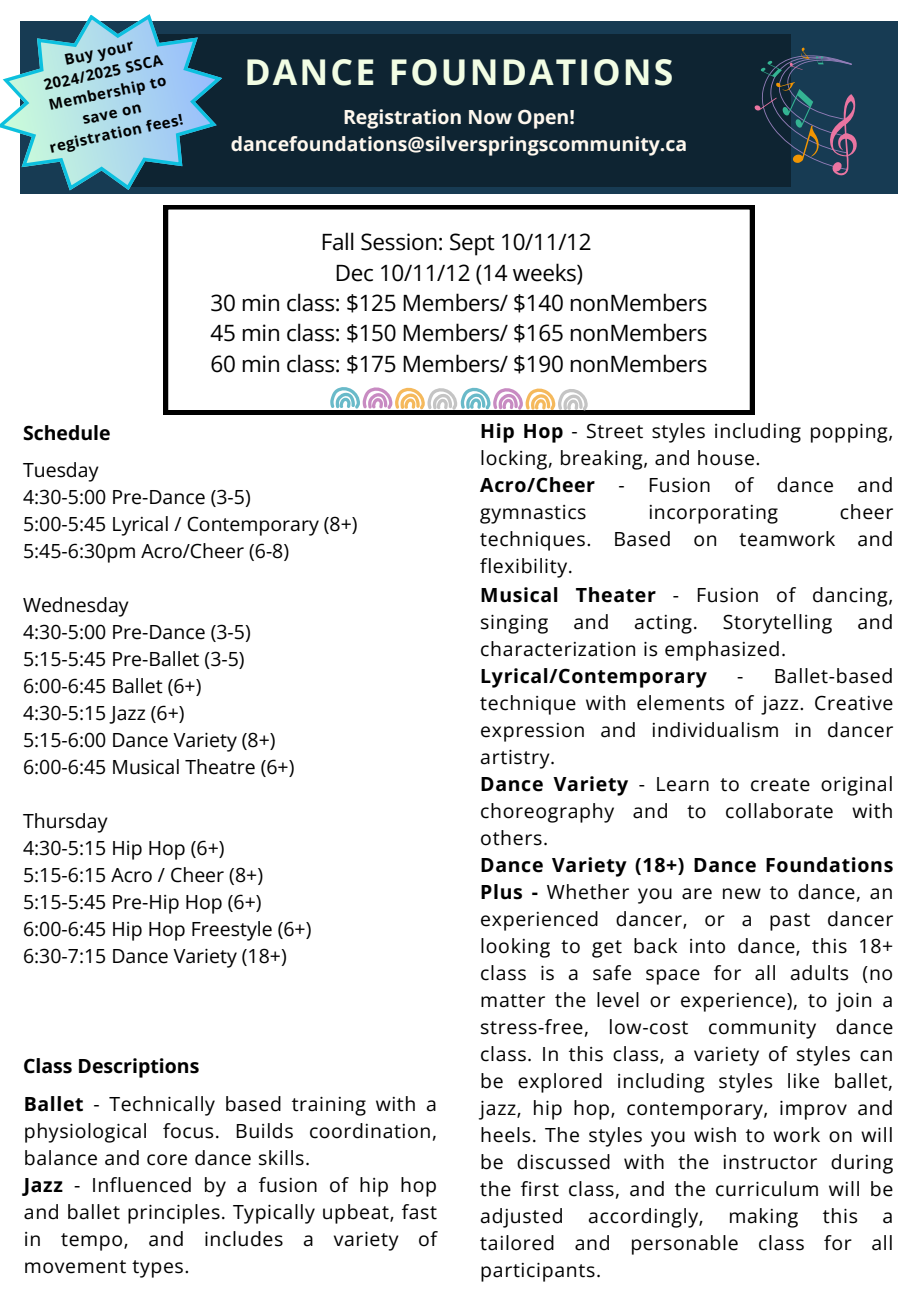
<style>
.page{position:relative;width:918px;height:1296px;background:#fff}
.page>*{position:absolute;margin:0;border:0;box-sizing:border-box;transform-origin:0 0}
.t1{font:700 35.55px "Open Sans";letter-spacing:.06em;color:#f2fde4}
.t2{font:22.5px/30.3px "Open Sans";letter-spacing:-.015em;color:#000;text-align:center}
.t3{font:19.5px/27px "Open Sans";letter-spacing:.035em;color:#000}
.t4{font:19.5px/27px "Open Sans";color:#000}
.t5{font:700 19.5px/27px "Open Sans";color:#fff8ee;text-align:center}
.t6{font:700 19.5px "Open Sans";color:#000}
.t7{font:700 15px/20.7px "Open Sans";color:#000;text-align:center}
.s1{font-weight:700}
</style>
<div class="page">
<div style="left:20px;top:22px;width:878px;height:172px;background:#173b53"></div>
<div style="left:126px;top:34px;width:665px;height:153px;background:#0e2432"></div>
<svg style="left:0;top:14px;width:222px;height:176px"></svg>
<svg style="left:164px;top:205px;width:590px;height:209px"></svg>
<svg style="left:330px;top:386px;width:258px;height:25px"></svg>
<svg style="left:754px;top:47px;width:103px;height:129px"></svg>
<h4 class="t7" style="left:30px;top:56px;width:138px;rotate:-12deg">Buy your<br>2024/2025 SSCA<br>Membership to save on registration fees!</h4>
<p class="t1" style="left:245px;top:47px;width:430px">DANCE FOUNDATIONS</p>
<h4 class="t5" style="left:231px;top:102px;width:458px">Registration Now Open! dancefoundations@silverspringscommunity.ca</h4>
<p class="t2" style="left:210px;top:226px;width:499px">Fall Session: Sept 10/11/12<br>Dec 10/11/12 (14 weeks)<br>30 min class: $125 Members/ $140 nonMembers 45 min class: $150 Members/ $165 nonMembers 60 min class: $175 Members/ $190 nonMembers</p>
<h2 class="t6" style="left:23px;top:420px;width:89px">Schedule</h2>
<p class="t3" style="left:480px;top:417px;width:415px"><span class="s1">Hip Hop</span> - Street styles including popping, locking, breaking, and house.<br><span class="s1">Acro/Cheer</span> - Fusion of dance and gymnastics</p>
<h1 class="t4" style="left:23px;top:456px;width:336px">Tuesday<br>4:30-5:00 Pre-Dance (3-5)<br>5:00-5:45 Lyrical / Contemporary (8+)<br>5:45-6:30pm Acro/Cheer (6-8)</h1>
<h3 class="t4" style="left:23px;top:591px;width:273px">Wednesday<br>4:30-5:00 Pre-Dance (3-5)<br>5:15-5:45 Pre-Ballet (3-5)<br>6:00-6:45 Ballet (6+)<br>4:30-5:15 Jazz (6+)<br>5:15-6:00 Dance Variety (8+)<br>6:00-6:45 Musical Theatre (6+)</h3>
<p class="t4" style="left:23px;top:807px;width:290px">Thursday<br>4:30-5:15 Hip Hop (6+)<br>5:15-6:15 Acro / Cheer (8+)<br>5:15-5:45 Pre-Hip Hop (6+)<br>6:00-6:45 Hip Hop Freestyle (6+)<br>6:30-7:15 Dance Variety (18+)</p>
<p class="t3" style="left:480px;top:498px;width:415px;text-align:justify;text-indent:360px">cheer techniques. Based on teamwork and flexibility.</p>
<h3 class="t3" style="left:480px;top:581px;width:415px"><span class="s1">Musical Theater</span> - Fusion of dancing, singing</h3>
<p class="t3" style="left:648px;top:498px;width:131px">incorporating</p>
<h3 class="t3" style="left:573px;top:608px;width:38px">and</h3>
<h3 class="t3" style="left:634px;top:608px;width:65px">acting.</h3>
<h3 class="t3" style="left:723px;top:608px;width:111px">Storytelling</h3>
<h3 class="t3" style="left:857px;top:608px;width:38px">and</h3>
<h3 class="t3" style="left:480px;top:635px;width:307px">characterization is emphasized.<br><span class="s1">Lyrical/Contemporary</span></h3>
<h3 class="t3" style="left:480px;top:662px;width:415px;text-indent:257px">- Ballet-based technique with elements of jazz. Creative expression and individualism in dancer artistry.<br><span class="s1">Dance Variety</span> - Learn to create original choreography and to collaborate with others.<br><span class="s1">Dance Variety (18+) Dance Foundations Plus -</span> Whether you are new to dance, an experienced dancer, or a past dancer looking to get back into dance, this 18+ class is a safe space for all adults (no matter the level or experience), to join a stress-free, low-cost community dance class. In this class, a variety of styles can be explored including styles like ballet, jazz, hip hop, contemporary, improv and heels. The styles you wish to work on will be discussed with the instructor during the first class, and the curriculum will be adjusted</h3>
<h4 class="t6" style="left:23px;top:1052px;width:178px">Class Descriptions</h4>
<h3 class="t3" style="left:24px;top:1090px;width:415px"><span class="s1">Ballet</span> - Technically based training with a physiological focus. Builds coordination, balance and core dance skills.<br><span class="s1">Jazz</span> - Influenced by a fusion of hip hop and ballet principles. Typically upbeat, fast in tempo, and includes a variety of movement types.</h3>
<h3 class="t3" style="left:588px;top:1202px;width:117px">accordingly,</h3>
<h3 class="t3" style="left:728px;top:1202px;width:71px">making</h3>
<h3 class="t3" style="left:823px;top:1202px;width:37px">this</h3>
<h3 class="t3" style="left:480px;top:1202px;width:415px;text-align:justify;text-indent:402px">a tailored and personable class for all participants.</h3>
</div>
